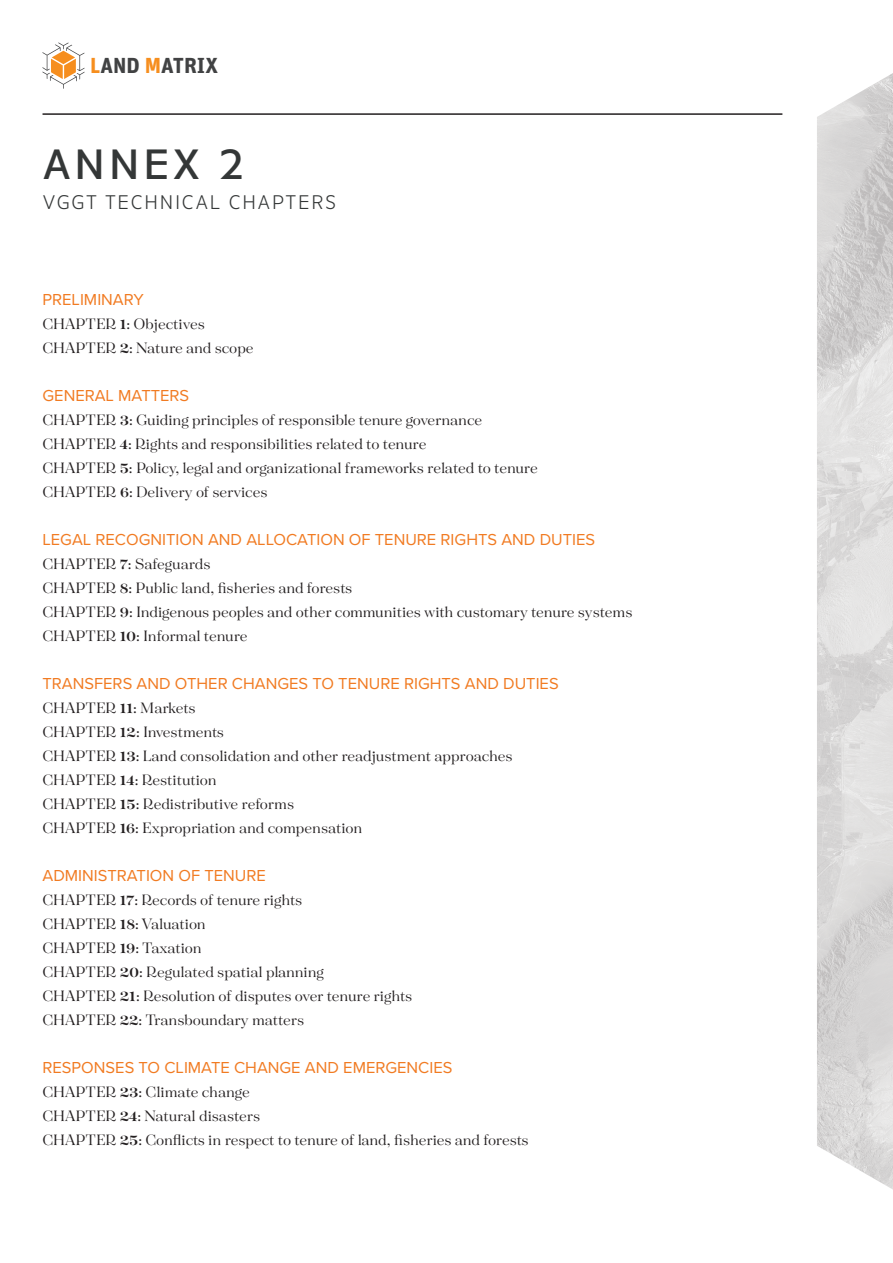
<style>
.page{position:relative;width:893px;height:1263px;background:#fff}
.page>*{position:absolute;margin:0;border:0;box-sizing:border-box;transform-origin:0 0}
.t1{font:500 45px "Basic Gothic Pro";letter-spacing:.06em;color:#343737}
.t2{font:700 21.9px "Unit";color:#414243}
.t3{font:300 21px "Basic Gothic Pro";letter-spacing:.06em;color:#343737}
.t4{font:16.5px/24px "Tenez";color:#231f20}
.t5{font:16.5px "Proxima Nova";color:#f17b22}
.s1{color:#f68e1e}
.s2{font-weight:700}
</style>
<div class="page">
<img style="left:817px;top:73px;width:76px;height:1116px">
<hr style="left:43px;top:113px;width:739px;height:2px;background:#231f20">
<svg style="left:43px;top:43px;width:41px;height:46px"></svg>
<h2 class="t2" style="left:90px;top:51px;width:129px"><span class="s1">L</span>AND <span class="s1">M</span>ATRIX</h2>
<h1 class="t1" style="left:43px;top:139px;width:204px">ANNEX 2</h1>
<p class="t3" style="left:43px;top:190px;width:295px">VGGT TECHNICAL CHAPTERS</p>
<p class="t5" style="left:43px;top:287px;width:103px">PRELIMINARY</p>
<p class="t4" style="left:43px;top:311px;width:213px">CHAPTER <span class="s2">1</span>: Objectives<br>CHAPTER <span class="s2">2</span>: Nature and scope</p>
<p class="t5" style="left:43px;top:383px;width:148px">GENERAL MATTERS</p>
<p class="t4" style="left:43px;top:407px;width:497px">CHAPTER <span class="s2">3</span>: Guiding principles of responsible tenure governance CHAPTER <span class="s2">4</span>: Rights and responsibilities related to tenure<br>CHAPTER <span class="s2">5</span>: Policy, legal and organizational frameworks related to tenure CHAPTER <span class="s2">6</span>: Delivery of services</p>
<p class="t5" style="left:43px;top:527px;width:554px">LEGAL RECOGNITION AND ALLOCATION OF TENURE RIGHTS AND DUTIES</p>
<p class="t4" style="left:43px;top:551px;width:591px">CHAPTER <span class="s2">7</span>: Safeguards<br>CHAPTER <span class="s2">8</span>: Public land, fisheries and forests<br>CHAPTER <span class="s2">9</span>: Indigenous peoples and other communities with customary tenure systems CHAPTER <span class="s2">10</span>: Informal tenure</p>
<p class="t5" style="left:43px;top:671px;width:518px">TRANSFERS AND OTHER CHANGES TO TENURE RIGHTS AND DUTIES</p>
<p class="t4" style="left:43px;top:695px;width:472px">CHAPTER <span class="s2">11</span>: Markets<br>CHAPTER <span class="s2">12</span>: Investments<br>CHAPTER <span class="s2">13</span>: Land consolidation and other readjustment approaches CHAPTER <span class="s2">14</span>: Restitution<br>CHAPTER <span class="s2">15</span>: Redistributive reforms<br>CHAPTER <span class="s2">16</span>: Expropriation and compensation</p>
<p class="t5" style="left:43px;top:863px;width:225px">ADMINISTRATION OF TENURE</p>
<p class="t4" style="left:43px;top:887px;width:371px">CHAPTER <span class="s2">17</span>: Records of tenure rights<br>CHAPTER <span class="s2">18</span>: Valuation<br>CHAPTER <span class="s2">19</span>: Taxation<br>CHAPTER <span class="s2">20</span>: Regulated spatial planning<br>CHAPTER <span class="s2">21</span>: Resolution of disputes over tenure rights CHAPTER <span class="s2">22</span>: Transboundary matters</p>
<p class="t5" style="left:43px;top:1055px;width:411px">RESPONSES TO CLIMATE CHANGE AND EMERGENCIES</p>
<p class="t4" style="left:43px;top:1079px;width:488px">CHAPTER <span class="s2">23</span>: Climate change<br>CHAPTER <span class="s2">24</span>: Natural disasters<br>CHAPTER <span class="s2">25</span>: Conflicts in respect to tenure of land, fisheries and forests</p>
</div>
